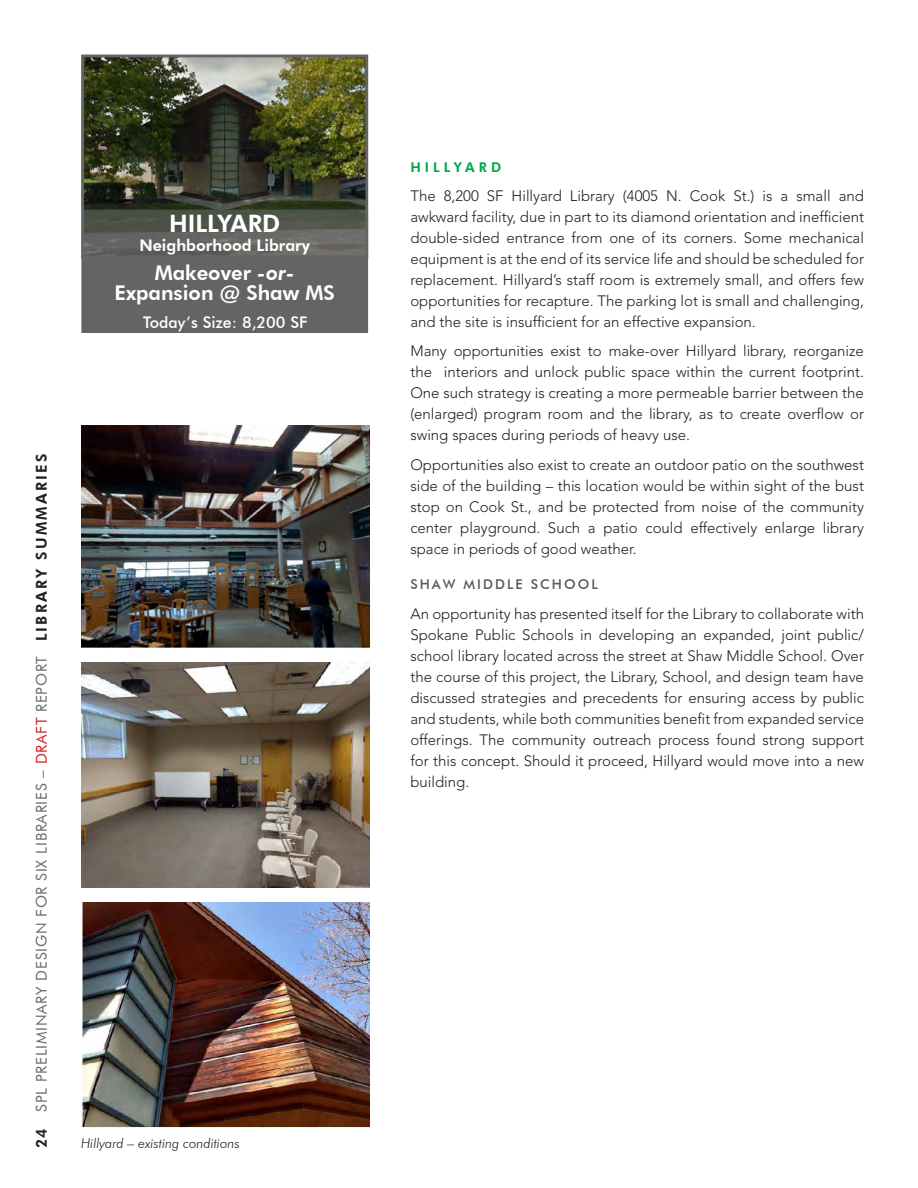
<style>
.page{position:relative;width:918px;height:1188px;background:#fff}
.page>*{position:absolute;margin:0;border:0;box-sizing:border-box;transform-origin:0 0}
.t1{font:800 24px "Futura BT";color:#fff}
.t2{font:800 20.25px/20.2px "Futura BT";color:#fff;text-align:center}
.t3{font:800 16.05px "Futura BT";color:#fff}
.t4{font:500 16.05px "Futura BT";color:#fff}
.Body_Text{font:300 15px/21px "Avenir LT Std";color:#231f20;text-align:justify}
.t5{font:15px "Futura BT";letter-spacing:.05em;color:#6c6d70}
.t6{font:italic 300 13.5px "Futura BT";color:#231f20}
.Subheading{font:500 13.5px "Futura BT";letter-spacing:.15em;color:#57585a}
.Heading{font:800 13.5px "Futura BT";letter-spacing:.3em;color:#00a94e}
.s1{font-style:italic}
.s2{font-weight:800;color:#231f20}
.s3{color:#d1232a}
</style>
<div class="page">
<img style="left:85px;top:59px;width:279px;height:129px">
<div style="left:81px;top:55px;width:287px;height:204px;border:3px solid #646464"></div>
<svg style="left:81px;top:188px;width:287px;height:144px;background:#595b57"></svg>
<img style="left:81px;top:426px;width:289px;height:222px">
<img style="left:81px;top:662px;width:289px;height:226px">
<img style="left:81px;top:902px;width:289px;height:226px">
<p class="t1" style="left:169px;top:209px;width:113px">HILLYARD</p>
<p class="t3" style="left:139px;top:235px;width:172px">Neighborhood Library</p>
<p class="t2" style="left:114px;top:262px;width:222px">Makeover <span class="s1">-or-<br></span>Expansion @ Shaw MS</p>
<p class="t4" style="left:143px;top:312px;width:166px">Today’s Size: 8,200 SF</p>
<p class="t5" style="left:32px;top:1148px;width:695px;rotate:-90deg"><span class="s2">24</span> SPL PRELIMINARY DESIGN FOR SIX LIBRARIES – <span class="s3">DRAFT</span> REPORT <span class="s2">LIBRARY SUMMARIES</span></p>
<p class="t6" style="left:81px;top:1135px;width:160px">Hillyard – existing conditions</p>
<p class="Heading" style="left:410px;top:159px;width:92px">HILLYARD</p>
<p class="Body_Text" style="left:410px;top:186px;width:455px">The 8,200 SF Hillyard Library (4005 N. Cook St.) is a small and awkward facility, due in part to its diamond orientation and inefficient double-sided entrance from one of its corners. Some mechanical equipment is at the end of its service life and should be scheduled for replacement. Hillyard’s staff room is extremely small, and offers few opportunities for recapture. The parking lot is small and challenging, and the site is insufficient for an effective expansion.</p>
<p class="Body_Text" style="left:410px;top:341px;width:455px">Many opportunities exist to make-over Hillyard library, reorganize the interiors and unlock public space within the current footprint.<br>One such strategy is creating a more permeable barrier between the (enlarged) program room and the library, as to create overflow or swing spaces during periods of heavy use.</p>
<p class="Body_Text" style="left:410px;top:454px;width:455px">Opportunities also exist to create an outdoor patio on the southwest side of the building – this location would be within sight of the bust stop on Cook St., and be protected from noise of the community center playground. Such a patio could effectively enlarge library space in periods of good weather.</p>
<p class="Subheading" style="left:410px;top:576px;width:189px">SHAW MIDDLE SCHOOL</p>
<p class="Body_Text" style="left:410px;top:603px;width:455px">An opportunity has presented itself for the Library to collaborate with Spokane Public Schools in developing an expanded, joint public/ school library located across the street at Shaw Middle School. Over the course of this project, the Library, School, and design team have discussed strategies and precedents for ensuring access by public and students, while both communities benefit from expanded service offerings. The community outreach process found strong support for this concept. Should it proceed, Hillyard would move into a new building.</p>
</div>
